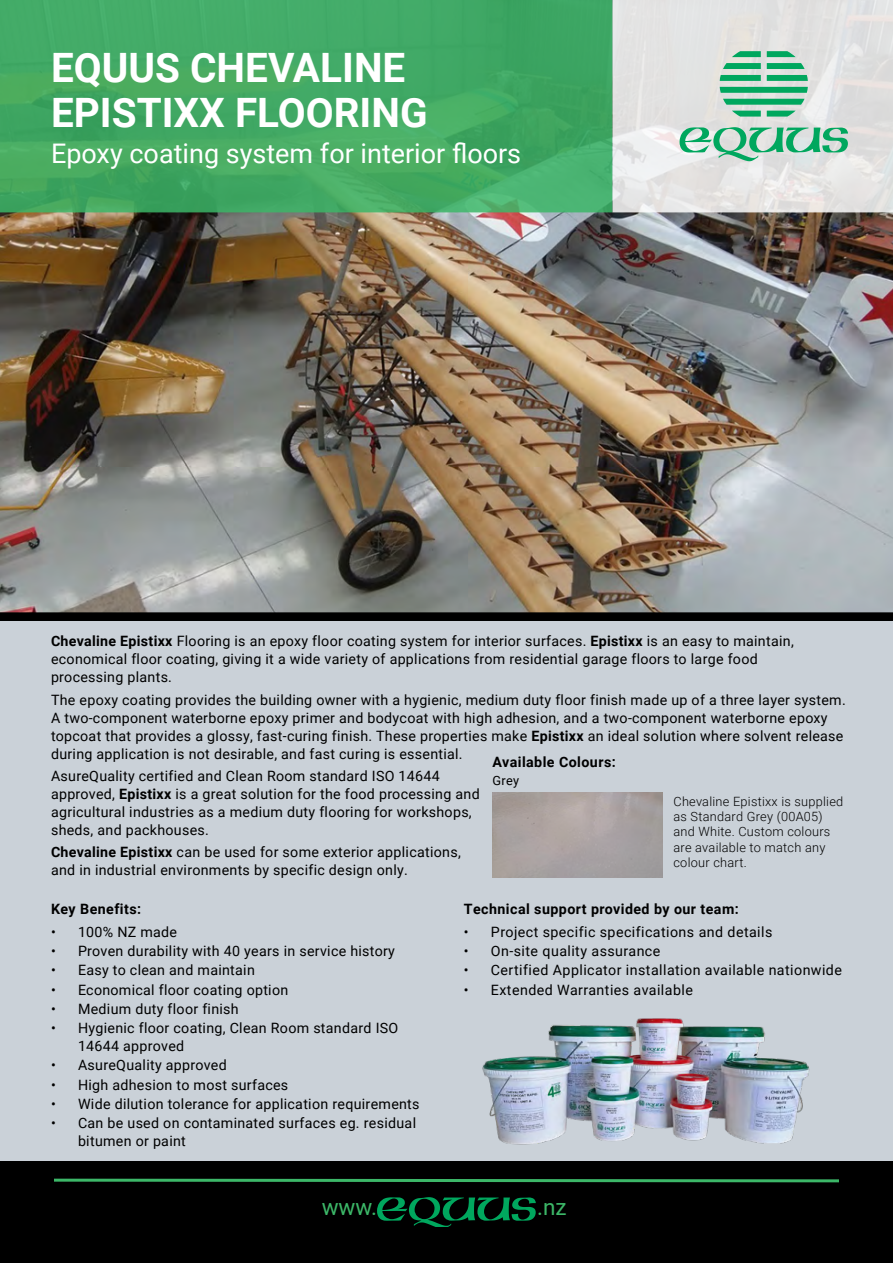
<style>
.page{position:relative;width:893px;height:1263px;background:#000}
.page>*{position:absolute;margin:0;border:0;box-sizing:border-box;transform-origin:0 0}
.t1{font:700 40.5px/45px "Roboto";color:#fff}
.t2{font:27px "Roboto";color:#fff}
.t3{font:22.5px "Roboto";color:#3cb768}
.t4{font:14.25px/18px "Roboto";letter-spacing:.02em;color:#000}
.t5{font:700 14.25px "Roboto";letter-spacing:.03em;color:#000}
.t6{font:300 12.75px/15.3px "Roboto";letter-spacing:.02em;color:#000}
.t7{font:12.75px "Roboto";color:#000}
.s1{font-weight:700}
</style>
<div class="page">
<img style="left:0;top:212px;width:893px;height:401px">
<svg style="left:612px;top:0;width:281px;height:212px;background:#e3e3e2"></svg>
<svg style="left:0;top:0;width:612px;height:212px;background:#42a964"></svg>
<svg style="left:680px;top:51px;width:168px;height:110px;background:#acd4c2"></svg>
<div style="left:0;top:621px;width:893px;height:540px;background:#cad1d8"></div>
<svg style="left:54px;top:1178px;width:785px;height:5px"></svg>
<svg style="left:377px;top:1197px;width:159px;height:30px"></svg>
<img style="left:482px;top:1018px;width:328px;height:127px">
<h1 class="t1" style="left:51px;top:44px;width:378px">EQUUS CHEVALINE<br>EPISTIXX FLOORING</h1>
<h2 class="t2" style="left:51px;top:134px;width:472px">Epoxy coating system for interior floors</h2>
<p class="t4" style="left:51px;top:632px;width:744px"><span class="s1">Chevaline Epistixx</span> Flooring is an epoxy floor coating system for interior surfaces. <span class="s1">Epistixx</span> is an easy to maintain, economical floor coating, giving it a wide variety of applications from residential garage floors to large food processing plants.</p>
<p class="t4" style="left:51px;top:690px;width:796px">The epoxy coating provides the building owner with a hygienic, medium duty floor finish made up of a three layer system.<br>A two-component waterborne epoxy primer and bodycoat with high adhesion, and a two-component waterborne epoxy topcoat that provides a glossy, fast-curing finish. These properties make <span class="s1">Epistixx</span> an ideal solution where solvent release during application is not desirable, and fast curing is essential.</p>
<p class="t4" style="left:51px;top:766px;width:430px">AsureQuality certified and Clean Room standard ISO 14644 approved, <span class="s1">Epistixx</span> is a great solution for the food processing and agricultural industries as a medium duty flooring for workshops, sheds, and packhouses.</p>
<p class="t4" style="left:51px;top:843px;width:411px"><span class="s1">Chevaline Epistixx</span> can be used for some exterior applications, and in industrial environments by specific design only.</p>
<p class="t5" style="left:493px;top:751px;width:125px">Available Colours:</p>
<p class="t7" style="left:493px;top:771px;width:28px">Grey</p>
<p class="t6" style="left:673px;top:793px;width:171px">Chevaline Epistixx is supplied as Standard Grey (00A05) and White. Custom colours are available to match any colour chart.</p>
<p class="t5" style="left:51px;top:899px;width:92px">Key Benefits:</p>
<p class="t4" style="left:51px;top:922px;width:128px">• 100% NZ made</p>
<p class="t4" style="left:51px;top:941px;width:345px">• Proven durability with 40 years in service history</p>
<p class="t4" style="left:51px;top:961px;width:205px">• Easy to clean and maintain</p>
<p class="t4" style="left:51px;top:980px;width:239px">• Economical floor coating option</p>
<p class="t4" style="left:51px;top:999px;width:189px">• Medium duty floor finish</p>
<p class="t4" style="left:78px;top:1018px;width:322px;text-indent:-27px">• Hygienic floor coating, Clean Room standard ISO<br>14644 approved</p>
<p class="t4" style="left:51px;top:1056px;width:177px">• AsureQuality approved</p>
<p class="t4" style="left:51px;top:1075px;width:239px">• High adhesion to most surfaces</p>
<p class="t4" style="left:51px;top:1094px;width:370px">• Wide dilution tolerance for application requirements</p>
<p class="t4" style="left:78px;top:1114px;width:340px;text-indent:-27px">• Can be used on contaminated surfaces eg. residual bitumen or paint</p>
<p class="t5" style="left:464px;top:899px;width:276px">Technical support provided by our team:</p>
<p class="t4" style="left:464px;top:922px;width:310px">• Project specific specifications and details</p>
<p class="t4" style="left:464px;top:941px;width:198px">• On-site quality assurance</p>
<p class="t4" style="left:464px;top:961px;width:380px">• Certified Applicator installation available nationwide</p>
<p class="t4" style="left:464px;top:980px;width:230px">• Extended Warranties available</p>
<h3 class="t3" style="left:322px;top:1191px;width:57px">www.</h3>
<h3 class="t3" style="left:537px;top:1191px;width:31px">.nz</h3>
</div>
